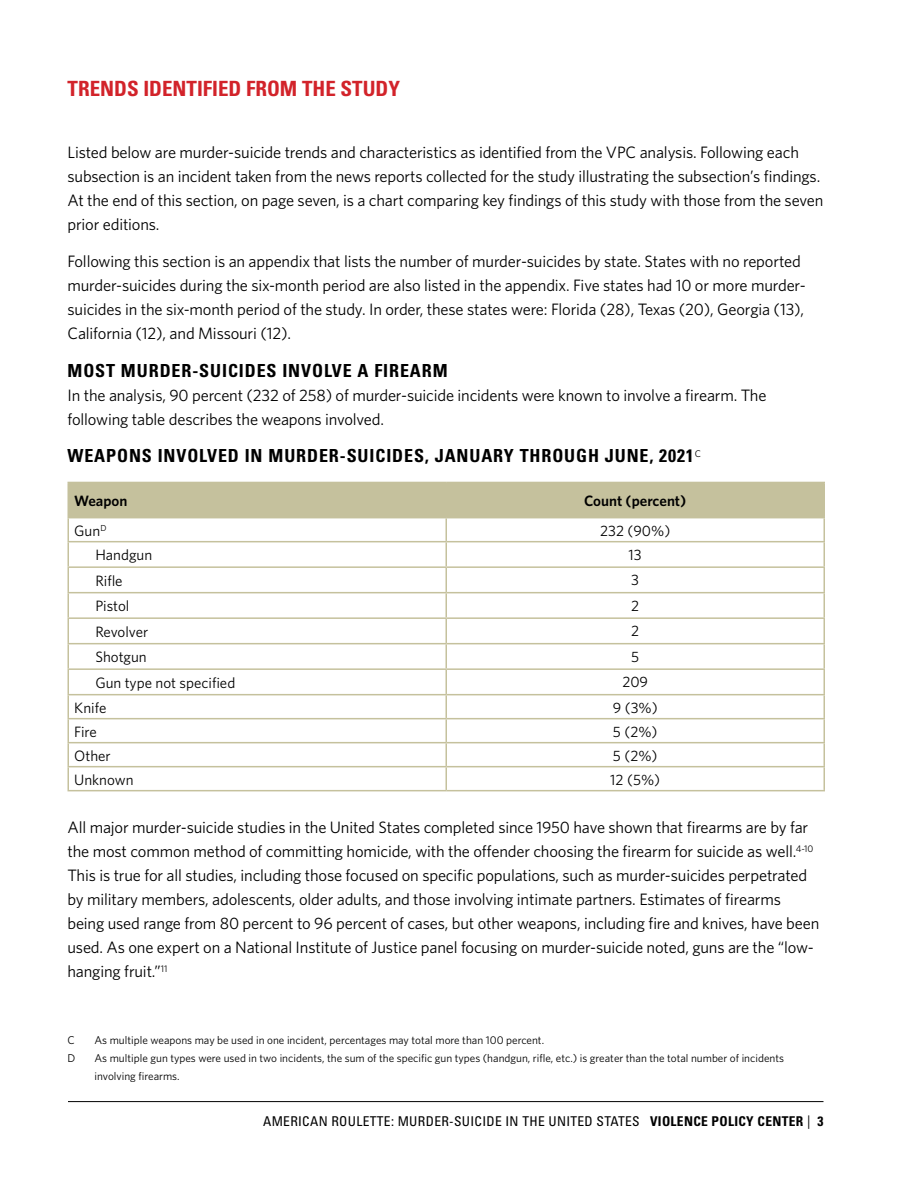
<style>
.page{position:relative;width:918px;height:1188px;background:#fff}
.page>*{position:absolute;margin:0;border:0;box-sizing:border-box;transform-origin:0 0}
.t1{font:700 condensed 21px "Univers LT Pro";color:#d2232a}
.t2{font:700 condensed 18px "Univers LT Pro";letter-spacing:.05em;color:#000}
.t3{font:16.5px/24px "Whitney";letter-spacing:-.01em;color:#000}
.t4{font:15px "Whitney";color:#000}
.t5{font:600 15px "Whitney";color:#000}
.t6{font:condensed 13.5px "Univers LT Pro";letter-spacing:.025em;color:#000}
.t7{font:11.25px/18px "Whitney";color:#000}
.s1{font-weight:700}
</style>
<div class="page">
<hr style="left:0;top:1101px;width:824px;height:1px;background:#000">
<div style="left:0;top:1093px;width:68px;height:15px;background:#fff"></div>
<svg style="left:68px;top:482px;width:757px;height:308px"></svg>
<hr style="left:68px;top:790px;width:378px;height:1px;background:#c5c19d">
<hr style="left:446px;top:790px;width:379px;height:1px;background:#c5c19d">
<p class="t1" style="left:68px;top:76px;width:334px">TRENDS IDENTIFIED FROM THE STUDY</p>
<p class="t3" style="left:68px;top:140px;width:757px">Listed below are murder-suicide trends and characteristics as identified from the VPC analysis. Following each subsection is an incident taken from the news reports collected for the study illustrating the subsection’s findings.<br>At the end of this section, on page seven, is a chart comparing key findings of this study with those from the seven prior editions.</p>
<p class="t3" style="left:68px;top:249px;width:740px">Following this section is an appendix that lists the number of murder-suicides by state. States with no reported murder-suicides during the six-month period are also listed in the appendix. Five states had 10 or more murder&shy;suicides in the six-month period of the study. In order, these states were: Florida (28), Texas (20), Georgia (13), California (12), and Missouri (12).</p>
<p class="t2" style="left:68px;top:359px;width:382px">MOST MURDER-SUICIDES INVOLVE A FIREARM</p>
<p class="t3" style="left:68px;top:383px;width:701px">In the analysis, 90 percent (232 of 258) of murder-suicide incidents were known to involve a firearm. The following table describes the weapons involved.</p>
<p class="t2" style="left:68px;top:445px;width:635px">WEAPONS INVOLVED IN MURDER-SUICIDES, JANUARY THROUGH JUNE, 2021<sup>C</sup></p>
<p class="t5" style="left:74px;top:491px;width:55px">Weapon</p>
<p class="t5" style="left:584px;top:491px;width:104px">Count (percent)</p>
<p class="t4" style="left:74px;top:520px;width:34px">Gun<sup>D</sup></p>
<p class="t4" style="left:600px;top:520px;width:72px">232 (90%)</p>
<p class="t4" style="left:95px;top:545px;width:58px">Handgun</p>
<p class="t4" style="left:629px;top:544px;width:15px">13</p>
<p class="t4" style="left:95px;top:571px;width:29px">Rifle</p>
<p class="t4" style="left:631px;top:570px;width:9px">3</p>
<p class="t4" style="left:95px;top:596px;width:36px">Pistol</p>
<p class="t4" style="left:631px;top:595px;width:10px">2</p>
<p class="t4" style="left:95px;top:622px;width:54px">Revolver</p>
<p class="t4" style="left:631px;top:621px;width:10px">2</p>
<p class="t4" style="left:95px;top:647px;width:53px">Shotgun</p>
<p class="t4" style="left:631px;top:646px;width:10px">5</p>
<p class="t4" style="left:95px;top:673px;width:141px">Gun type not specified</p>
<p class="t4" style="left:622px;top:672px;width:27px">209</p>
<p class="t4" style="left:74px;top:697px;width:34px">Knife</p>
<p class="t4" style="left:613px;top:697px;width:46px">9 (3%)</p>
<p class="t4" style="left:74px;top:721px;width:24px">Fire</p>
<p class="t4" style="left:613px;top:721px;width:46px">5 (2%)</p>
<p class="t4" style="left:74px;top:745px;width:38px">Other</p>
<p class="t4" style="left:613px;top:745px;width:46px">5 (2%)</p>
<p class="t4" style="left:74px;top:769px;width:61px">Unknown</p>
<p class="t4" style="left:610px;top:769px;width:51px">12 (5%)</p>
<p class="t3" style="left:67px;top:815px;width:753px">All major murder-suicide studies in the United States completed since 1950 have shown that firearms are by far the most common method of committing homicide, with the offender choosing the firearm for suicide as well.<sup>4-10<br></sup>This is true for all studies, including those focused on specific populations, such as murder-suicides perpetrated by military members, adolescents, older adults, and those involving intimate partners. Estimates of firearms being used range from 80 percent to 96 percent of cases, but other weapons, including fire and knives, have been used. As one expert on a National Institute of Justice panel focusing on murder-suicide noted, guns are the “low&shy;hanging fruit.”<sup>11</sup></p>
<p class="t7" style="left:68px;top:1031px;width:9px">C</p>
<p class="t7" style="left:94px;top:1031px;width:451px">As multiple weapons may be used in one incident, percentages may total more than 100 percent.</p>
<p class="t7" style="left:68px;top:1049px;width:9px">D</p>
<p class="t7" style="left:94px;top:1049px;width:691px">As multiple gun types were used in two incidents, the sum of the specific gun types (handgun, rifle, etc.) is greater than the total number of incidents involving firearms.</p>
<p class="t6" style="left:263px;top:1112px;width:562px">AMERICAN ROULETTE: MURDER-SUICIDE IN THE UNITED STATES <span class="s1">VIOLENCE POLICY CENTER</span> | <span class="s1">3</span></p>
</div>
